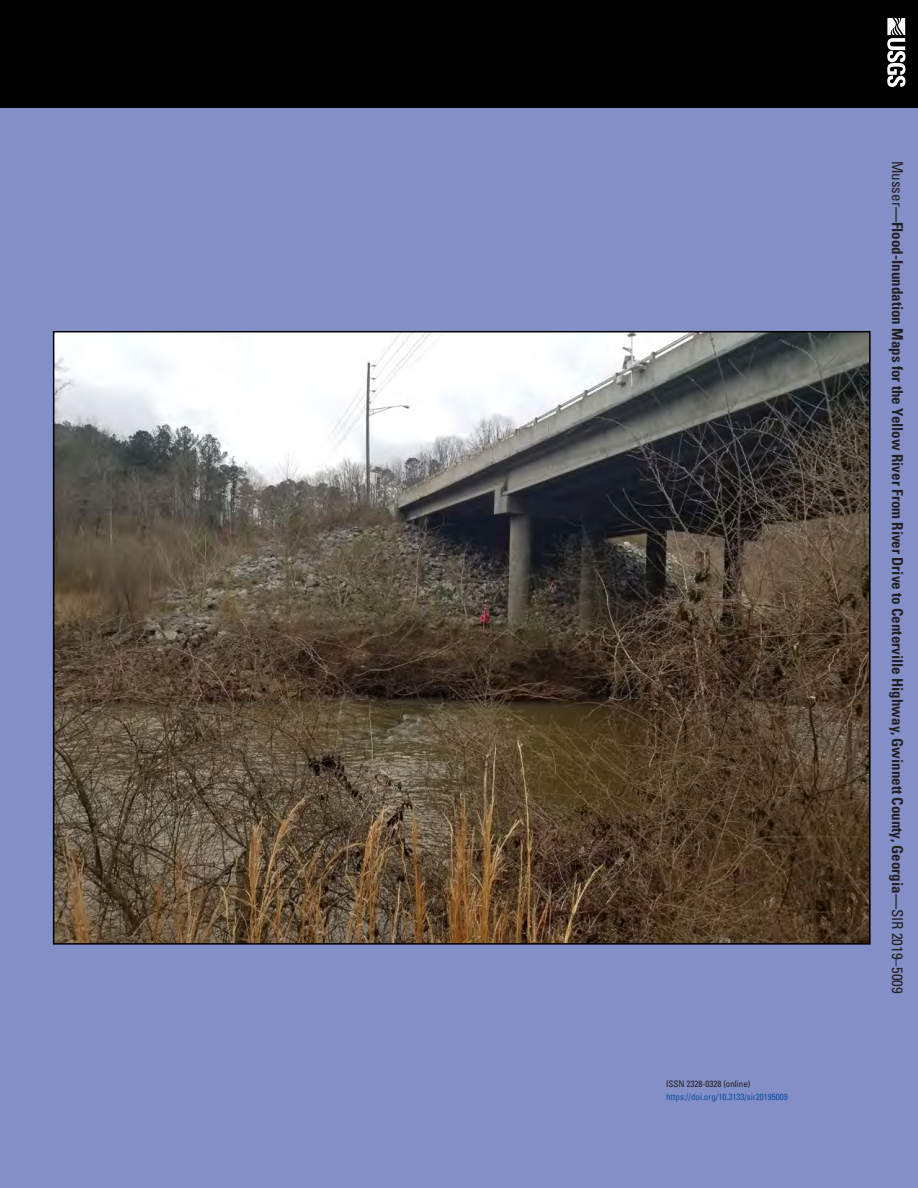
<style>
.page{position:relative;width:918px;height:1188px;background:#838fc7}
.page>*{position:absolute;margin:0;border:0;box-sizing:border-box;transform-origin:0 0}
.SpineTitle{font:700 condensed 15px "Univers";color:#231f20}
.ISSN{font:condensed 9px "Univers";color:#0d4da1}
.ISSN-2{font:condensed 9px "Univers";color:#231f20}
.s1{font-weight:400}
</style>
<div class="page">
<div style="left:0;top:0;width:918px;height:108px;background:#000"></div>
<svg style="left:887px;top:18px;width:18px;height:69px"></svg>
<img style="left:56px;top:334px;width:812px;height:608px">
<p class="ISSN-2" style="left:666px;top:1078px;width:86px">ISSN 2328-0328 (online)</p>
<p class="ISSN" style="left:666px;top:1091px;width:123px">https://doi.org/10.3133/sir20195009</p>
<p class="SpineTitle" style="left:907px;top:161px;width:834px;rotate:90deg"><span class="s1">Musser</span>—Flood-Inundation Maps for the Yellow River From River Drive to Centerville Highway, Gwinnett County, Georgia—<span class="s1">SIR 2019–5009</span></p>
</div>
